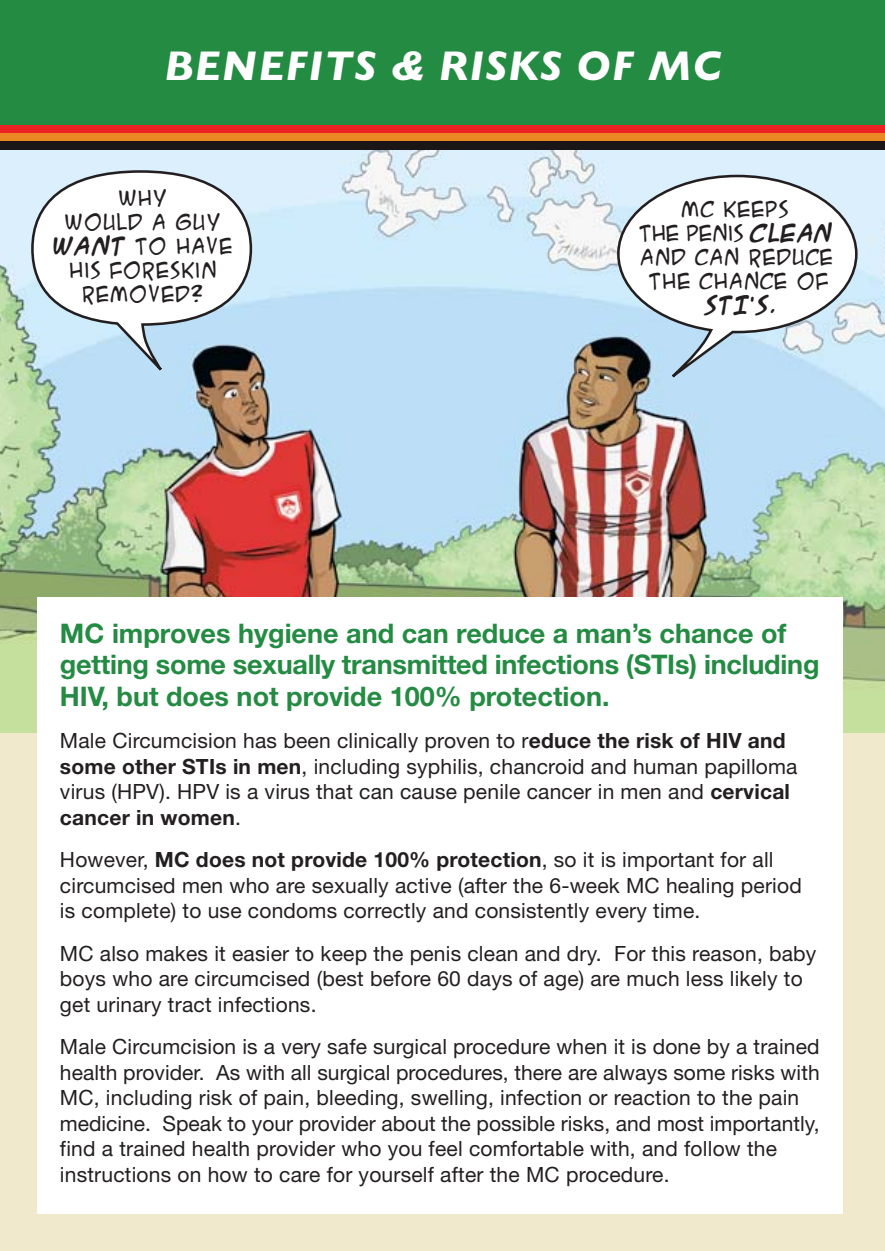
<style>
.page{position:relative;width:885px;height:1251px;background:#fff}
.page>*{position:absolute;margin:0;border:0;box-sizing:border-box;transform-origin:0 0}
.t1{font:italic 700 42px "Gill Sans";letter-spacing:.03em;color:#fff}
.t2{font:700 27px/31.5px "Helvetica Neue LT Std";color:#248b43}
.t3{font:21px/25.5px "Helvetica Neue LT Std";letter-spacing:.01em;color:#231f20}
.t4{font:21px/24px "ACME Secret Agent";letter-spacing:.03em;color:#231f20;text-align:center}
.s1{font-weight:700}
.s2{font-family:"Comic Sans MS";font-weight:700}
</style>
<div class="page">
<div style="left:0;top:0;width:884px;height:1250px;background:#f1e9cb"></div>
<img style="left:0;top:149px;width:884px;height:583px">
<div style="left:0;top:0;width:884px;height:141px;background:#248b43"></div>
<div style="left:0;top:125px;width:884px;height:8px;background:#ed2224"></div>
<div style="left:0;top:133px;width:884px;height:8px;background:#ea8923"></div>
<div style="left:0;top:141px;width:884px;height:8px;background:#1a1516"></div>
<svg style="left:30px;top:169px;width:223px;height:207px;background:#dbe5ec"></svg>
<svg style="left:615px;top:173px;width:243px;height:208px;background:#dee7ee"></svg>
<div style="left:37px;top:596px;width:805px;height:617px;background:#fff"></div>
<h1 class="t1" style="left:164px;top:51px;width:557px">BENEFITS &amp; RISKS OF MC</h1>
<p class="t4" style="left:53px;top:186px;width:181px">WHY<br>WOULD A GUY<br><span class="s1">WANT</span> TO HAVE<br>HIS FORESKIN<br>REMOVED?</p>
<p class="t4" style="left:638px;top:197px;width:196px">MC KEEPS<br>THE PENIS <span class="s1">CLEAN<br></span>AND CAN REDUCE<br>THE CHANCE OF<br><span class="s1">STI</span><span class="s2">’</span><span class="s1">S</span>.</p>
<p class="t2" style="left:60px;top:619px;width:760px">MC improves hygiene and can reduce a man’s chance of getting some sexually transmitted infections (STIs) including<br>HIV, but does not provide 100% protection.</p>
<p class="t3" style="left:60px;top:729px;width:739px">Male Circumcision has been clinically proven to r<span class="s1">educe the risk of HIV and some other STIs in men</span>, including syphilis, chancroid and human papilloma virus (HPV). HPV is a virus that can cause penile cancer in men and <span class="s1">cervical cancer in women</span>.</p>
<p class="t3" style="left:60px;top:848px;width:743px">However, <span class="s1">MC does not provide 100% protection</span>, so it is important for all circumcised men who are sexually active (after the 6-week MC healing period is complete) to use condoms correctly and consistently every time.</p>
<p class="t3" style="left:60px;top:942px;width:757px">MC also makes it easier to keep the penis clean and dry. For this reason, baby boys who are circumcised (best before 60 days of age) are much less likely to get urinary tract infections.</p>
<p class="t3" style="left:60px;top:1035px;width:761px">Male Circumcision is a very safe surgical procedure when it is done by a trained health provider. As with all surgical procedures, there are always some risks with MC, including risk of pain, bleeding, swelling, infection or reaction to the pain medicine. Speak to your provider about the possible risks, and most importantly, find a trained health provider who you feel comfortable with, and follow the instructions on how to care for yourself after the MC procedure.</p>
</div>
